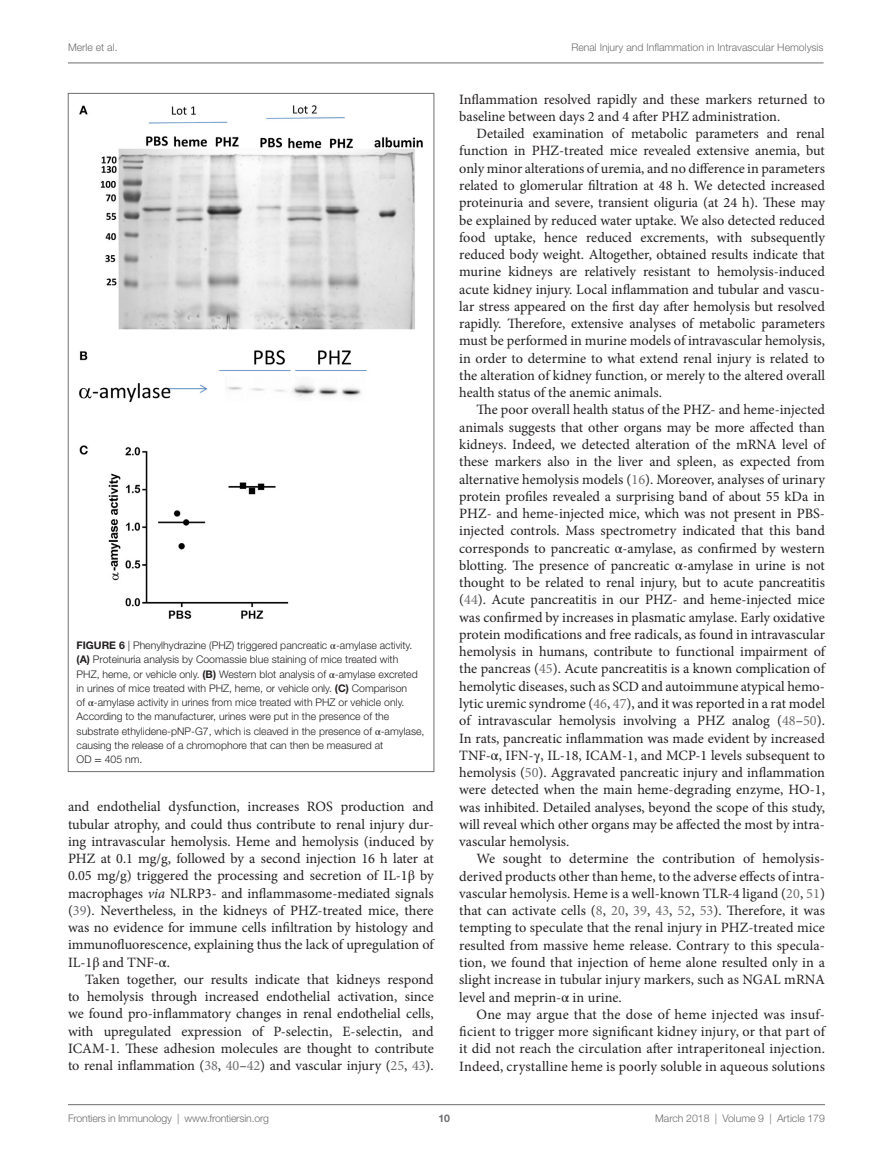
<style>
.page{position:relative;width:893px;height:1170px;background:#fff}
.page>*{position:absolute;margin:0;border:0;box-sizing:border-box;transform-origin:0 0}
.t1{font:14.25px/17.2px "Minion Pro";color:#231f20;text-align:justify}
.t2{font:300 10.5px/14.2px "Helvetica Neue LT Std";color:#231f20}
.t3{font:300 10.5px "Helvetica Neue LT Std";color:#6c6d70}
.t4{font:700 10.5px "Helvetica Neue LT Std";color:#6c6d70}
.s1{font-weight:700}
.s2{font-family:"STIX General";font-weight:400}
.s3{font-family:"STIX General"}
.s4{font-style:italic}
.s5{color:#6c6d70}
</style>
<div class="page">
<img style="left:79px;top:105px;width:344px;height:514px">
<hr style="left:68px;top:63px;width:756px;height:1px;background:#6c6d70">
<hr style="left:68px;top:1104px;width:757px;height:1px;background:#6c6d70">
<p class="t3" style="left:68px;top:41px;width:51px">Merle et al.</p>
<p class="t3" style="left:571px;top:41px;width:254px">Renal Injury and Inflammation in Intravascular Hemolysis</p>
<p class="t2" style="left:77px;top:638px;width:349px"><span class="s1">FIGURE 6</span> | Phenylhydrazine (PHZ) triggered pancreatic <span class="s2">α</span>-amylase activity. <span class="s1">(A)</span> Proteinuria analysis by Coomassie blue staining of mice treated with<br>PHZ, heme, or vehicle only. <span class="s1">(B)</span> Western blot analysis of <span class="s2">α</span>-amylase excreted in urines of mice treated with PHZ, heme, or vehicle only. <span class="s1">(C)</span> Comparison<br>of <span class="s2">α</span>-amylase activity in urines from mice treated with PHZ or vehicle only.<br>According to the manufacturer, urines were put in the presence of the substrate ethylidene-pNP-G7, which is cleaved in the presence of <span class="s2">α</span>-amylase, causing the release of a chromophore that can then be measured at<br>OD <span class="s2">=</span> 405 nm.</p>
<p class="t1" style="left:68px;top:798px;width:367px">and endothelial dysfunction, increases ROS production and tubular atrophy, and could thus contribute to renal injury dur&shy;ing intravascular hemolysis. Heme and hemolysis (induced by PHZ at 0.1 mg/g, followed by a second injection 16 h later at 0.05 mg/g) triggered the processing and secretion of IL-1<span class="s3">β</span> by macrophages <span class="s4">via</span> NLRP3- and inflammasome-mediated signals (<span class="s5">39</span>). Nevertheless, in the kidneys of PHZ-treated mice, there was no evidence for immune cells infiltration by histology and immunofluorescence, explaining thus the lack of upregulation of IL-1<span class="s3">β</span> and TNF-<span class="s3">α</span>.</p>
<p class="t1" style="left:68px;top:970px;width:367px;text-indent:17px">Taken together, our results indicate that kidneys respond to hemolysis through increased endothelial activation, since we found pro-inflammatory changes in renal endothelial cells, with upregulated expression of P-selectin, E-selectin, and ICAM-1. These adhesion molecules are thought to contribute to renal inflammation (<span class="s5">38</span>, <span class="s5">40</span>–<span class="s5">42</span>) and vascular injury (<span class="s5">25</span>, <span class="s5">43</span>).</p>
<p class="t1" style="left:459px;top:90px;width:367px">Inflammation resolved rapidly and these markers returned to baseline between days 2 and 4 after PHZ administration.</p>
<p class="t1" style="left:459px;top:125px;width:367px;text-indent:17px">Detailed examination of metabolic parameters and renal function in PHZ-treated mice revealed extensive anemia, but only minor alterations of uremia, and no difference in parameters related to glomerular filtration at 48 h. We detected increased proteinuria and severe, transient oliguria (at 24 h). These may be explained by reduced water uptake. We also detected reduced food uptake, hence reduced excrements, with subsequently reduced body weight. Altogether, obtained results indicate that murine kidneys are relatively resistant to hemolysis-induced acute kidney injury. Local inflammation and tubular and vascu&shy;lar stress appeared on the first day after hemolysis but resolved rapidly. Therefore, extensive analyses of metabolic parameters must be performed in murine models of intravascular hemolysis, in order to determine to what extend renal injury is related to the alteration of kidney function, or merely to the altered overall health status of the anemic animals.</p>
<p class="t1" style="left:459px;top:401px;width:367px;text-indent:17px">The poor overall health status of the PHZ- and heme-injected animals suggests that other organs may be more affected than kidneys. Indeed, we detected alteration of the mRNA level of these markers also in the liver and spleen, as expected from alternative hemolysis models (<span class="s5">16</span>). Moreover, analyses of urinary protein profiles revealed a surprising band of about 55 kDa in PHZ- and heme-injected mice, which was not present in PBS&shy;injected controls. Mass spectrometry indicated that this band corresponds to pancreatic <span class="s3">α</span>-amylase, as confirmed by western blotting. The presence of pancreatic <span class="s3">α</span>-amylase in urine is not thought to be related to renal injury, but to acute pancreatitis (<span class="s5">44</span>). Acute pancreatitis in our PHZ- and heme-injected mice was confirmed by increases in plasmatic amylase. Early oxidative protein modifications and free radicals, as found in intravascular hemolysis in humans, contribute to functional impairment of the pancreas (<span class="s5">45</span>). Acute pancreatitis is a known complication of hemolytic diseases, such as SCD and autoimmune atypical hemo&shy;lytic uremic syndrome (<span class="s5">46</span>, <span class="s5">47</span>), and it was reported in a rat model of intravascular hemolysis involving a PHZ analog (<span class="s5">48</span>–<span class="s5">50</span>).<br>In rats, pancreatic inflammation was made evident by increased TNF-<span class="s3">α</span>, IFN-<span class="s3">γ</span>, IL-18, ICAM-1, and MCP-1 levels subsequent to hemolysis (<span class="s5">50</span>). Aggravated pancreatic injury and inflammation were detected when the main heme-degrading enzyme, HO-1, was inhibited. Detailed analyses, beyond the scope of this study, will reveal which other organs may be affected the most by intra&shy;vascular hemolysis.</p>
<p class="t1" style="left:459px;top:850px;width:367px;text-indent:17px">We sought to determine the contribution of hemolysis&shy;derived products other than heme, to the adverse effects of intra&shy;vascular hemolysis. Heme is a well-known TLR-4 ligand (<span class="s5">20</span>, <span class="s5">51</span>) that can activate cells (<span class="s5">8</span>, <span class="s5">20</span>, <span class="s5">39</span>, <span class="s5">43</span>, <span class="s5">52</span>, <span class="s5">53</span>). Therefore, it was tempting to speculate that the renal injury in PHZ-treated mice resulted from massive heme release. Contrary to this specula&shy;tion, we found that injection of heme alone resulted only in a slight increase in tubular injury markers, such as NGAL mRNA level and meprin-<span class="s3">α</span> in urine.</p>
<p class="t1" style="left:459px;top:1005px;width:367px;text-indent:17px">One may argue that the dose of heme injected was insuf&shy;ficient to trigger more significant kidney injury, or that part of it did not reach the circulation after intraperitoneal injection.<br>Indeed, crystalline heme is poorly soluble in aqueous solutions</p>
<p class="t3" style="left:68px;top:1111px;width:203px">Frontiers in Immunology | www.frontiersin.org</p>
<p class="t3" style="left:655px;top:1111px;width:171px">March 2018 | Volume 9 | Article 179</p>
<p class="t4" style="left:439px;top:1111px;width:13px">10</p>
</div>
